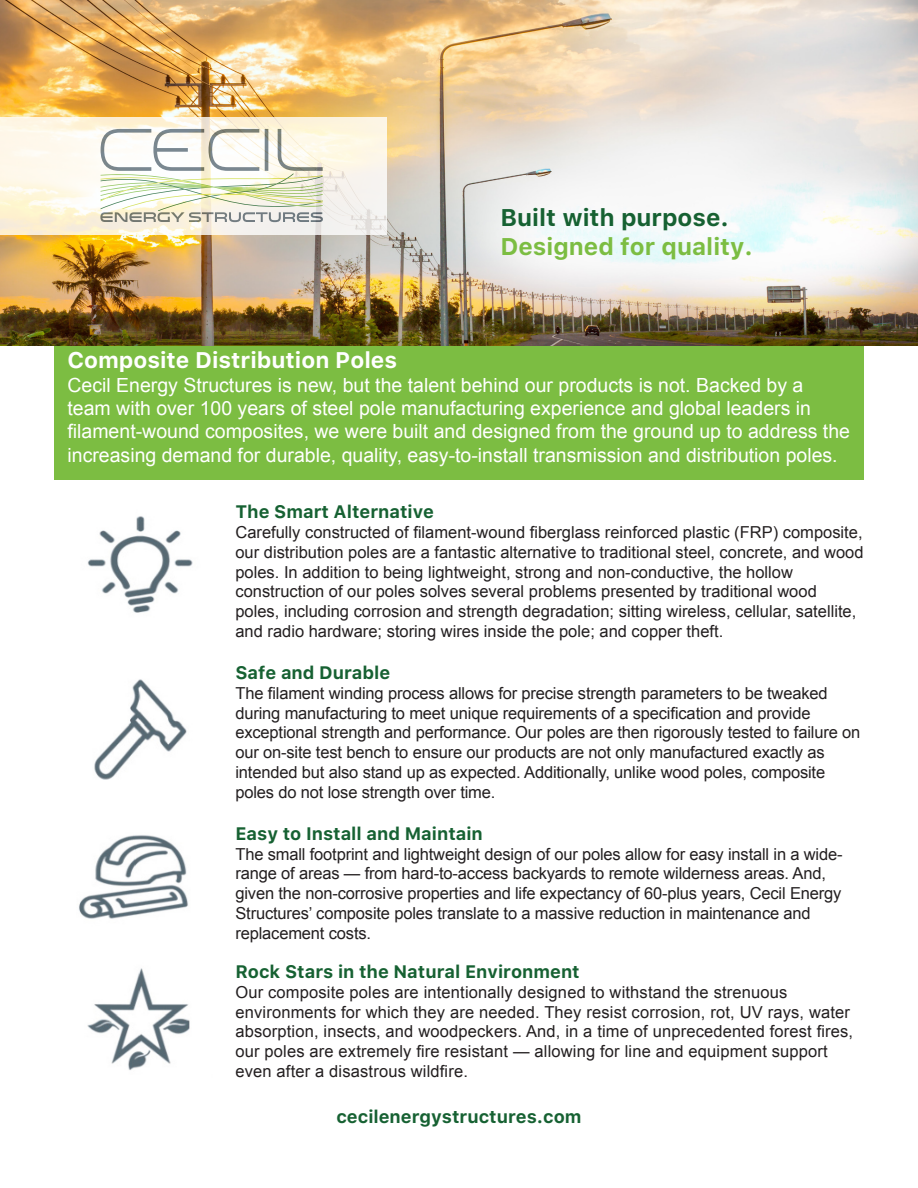
<style>
.page{position:relative;width:918px;height:1188px;background:#fff}
.page>*{position:absolute;margin:0;border:0;box-sizing:border-box;transform-origin:0 0}
.t1{font:700 24px/28.8px "Galvji";color:#7cbd42}
.t2{font:700 22.5px "Galvji";color:#fff}
.t3{font:19.5px/23.4px "Arial";color:#fff}
.t4{font:700 18px "Galvji";color:#166132}
.t5{font:16.5px/19.8px "Arial";color:#231f20}
.s1{color:#166132}
</style>
<div class="page">
<img style="left:0;top:0;width:918px;height:346px">
<svg style="left:0;top:117px;width:387px;height:117px"></svg>
<svg style="left:100px;top:129px;width:223px;height:93px"></svg>
<div style="left:54px;top:346px;width:810px;height:134px;background:#7cbd42"></div>
<img style="left:87px;top:516px;width:106px;height:97px">
<img style="left:94px;top:679px;width:93px;height:101px">
<img style="left:87px;top:968px;width:103px;height:102px">
<img style="left:79px;top:835px;width:109px;height:84px">
<p class="t1" style="left:501px;top:204px;width:254px"><span class="s1">Built with purpose.<br></span>Designed for quality.</p>
<p class="t2" style="left:68px;top:347px;width:331px">Composite Distribution Poles</p>
<p class="t3" style="left:68px;top:373px;width:784px">Cecil Energy Structures is new, but the talent behind our products is not. Backed by a team with over 100 years of steel pole manufacturing experience and global leaders in filament-wound composites, we were built and designed from the ground up to address the increasing demand for durable, quality, easy-to-install transmission and distribution poles.</p>
<p class="t4" style="left:235px;top:501px;width:200px">The Smart Alternative</p>
<p class="t5" style="left:235px;top:522px;width:630px">Carefully constructed of filament-wound fiberglass reinforced plastic (FRP) composite, our distribution poles are a fantastic alternative to traditional steel, concrete, and wood poles. In addition to being lightweight, strong and non-conductive, the hollow construction of our poles solves several problems presented by traditional wood poles, including corrosion and strength degradation; sitting wireless, cellular, satellite, and radio hardware; storing wires inside the pole; and copper theft.</p>
<p class="t4" style="left:235px;top:662px;width:156px">Safe and Durable</p>
<p class="t5" style="left:235px;top:683px;width:626px">The filament winding process allows for precise strength parameters to be tweaked during manufacturing to meet unique requirements of a specification and provide exceptional strength and performance. Our poles are then rigorously tested to failure on our on-site test bench to ensure our products are not only manufactured exactly as intended but also stand up as expected. Additionally, unlike wood poles, composite poles do not lose strength over time.</p>
<p class="t4" style="left:235px;top:823px;width:249px">Easy to Install and Maintain</p>
<p class="t5" style="left:235px;top:844px;width:609px">The small footprint and lightweight design of our poles allow for easy install in a wide&shy;range of areas — from hard-to-access backyards to remote wilderness areas. And, given the non-corrosive properties and life expectancy of 60-plus years, Cecil Energy Structures’ composite poles translate to a massive reduction in maintenance and replacement costs.</p>
<p class="t4" style="left:235px;top:961px;width:346px">Rock Stars in the Natural Environment</p>
<p class="t5" style="left:235px;top:982px;width:619px">Our composite poles are intentionally designed to withstand the strenuous environments for which they are needed. They resist corrosion, rot, UV rays, water absorption, insects, and woodpeckers. And, in a time of unprecedented forest fires, our poles are extremely fire resistant — allowing for line and equipment support even after a disastrous wildfire.</p>
<p class="t4" style="left:336px;top:1106px;width:247px">cecilenergystructures.com</p>
</div>
